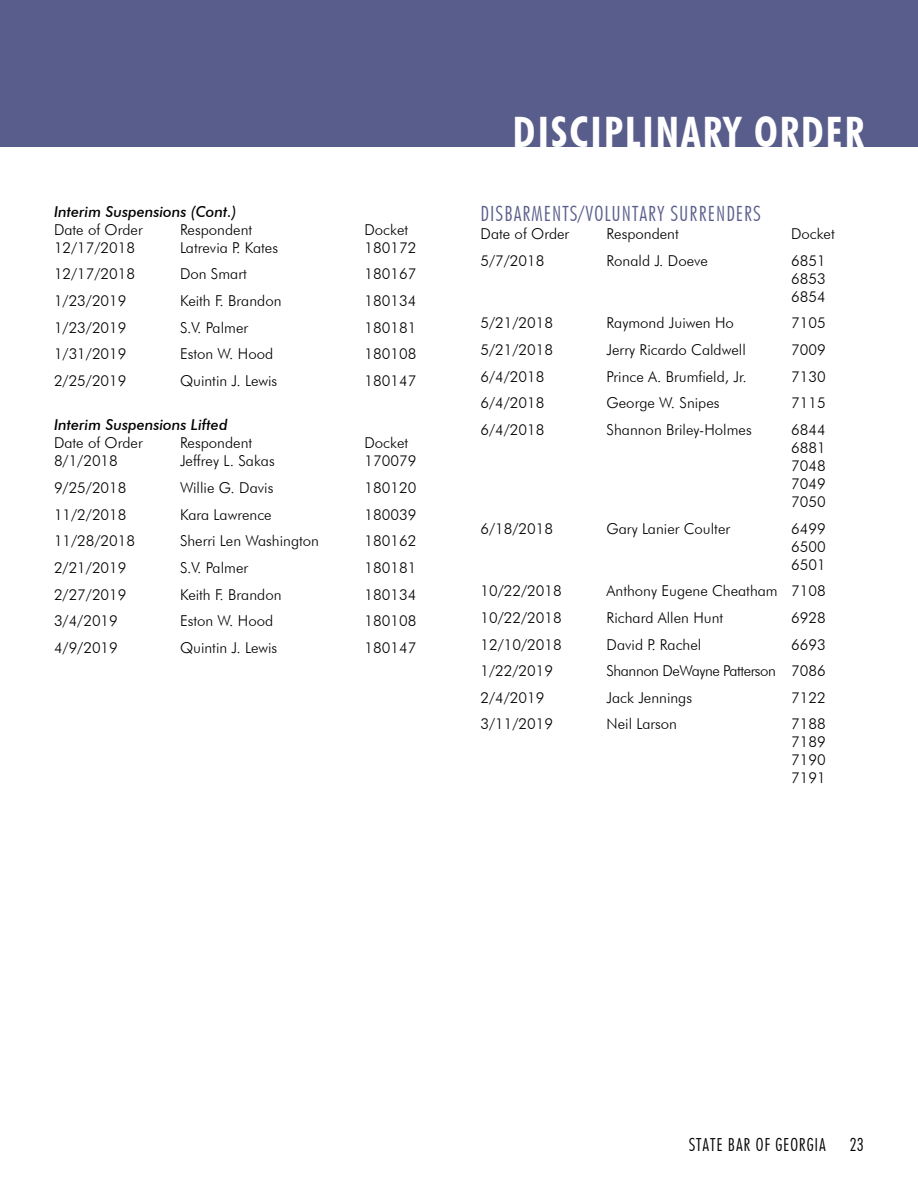
<style>
.page{position:relative;width:918px;height:1188px;background:#fff}
.page>*{position:absolute;margin:0;border:0;box-sizing:border-box;transform-origin:0 0}
.t1{font:700 condensed 42px "Futura BT";letter-spacing:.05em;color:#fff}
.t2{font:300 condensed 21px "Futura BT";letter-spacing:.05em;color:#595d8b}
.t3{font:300 condensed 18px "Futura BT";letter-spacing:.05em;color:#000}
.t4{font:300 15px/18px "Futura BT";color:#000;text-align:justify}
.t5{font:italic 500 15px "Futura BT";color:#000}
.t6{font:300 15px "Futura BT";letter-spacing:-.03em;color:#000}
</style>
<div class="page">
<div style="left:0;top:0;width:918px;height:147px;background:#595d8b"></div>
<p class="t5" style="left:54px;top:202px;width:184px">Interim Suspensions (Cont.)</p>
<p class="t4" style="left:54px;top:220px;width:90px">Date of Order</p>
<p class="t4" style="left:180px;top:220px;width:74px">Respondent</p>
<p class="t4" style="left:364px;top:220px;width:45px">Docket</p>
<p class="t4" style="left:54px;top:238px;width:83px">12/17/2018</p>
<p class="t4" style="left:180px;top:238px;width:100px">Latrevia P. Kates</p>
<p class="t4" style="left:364px;top:238px;width:53px">180172</p>
<p class="t4" style="left:54px;top:265px;width:83px">12/17/2018</p>
<p class="t4" style="left:180px;top:265px;width:68px">Don Smart</p>
<p class="t4" style="left:364px;top:265px;width:53px">180167</p>
<p class="t4" style="left:54px;top:291px;width:74px">1/23/2019</p>
<p class="t4" style="left:180px;top:291px;width:103px">Keith F. Brandon</p>
<p class="t4" style="left:364px;top:291px;width:53px">180134</p>
<p class="t4" style="left:54px;top:318px;width:74px">1/23/2019</p>
<p class="t4" style="left:180px;top:318px;width:70px">S.V. Palmer</p>
<p class="t4" style="left:364px;top:318px;width:53px">180181</p>
<p class="t4" style="left:54px;top:345px;width:74px">1/31/2019</p>
<p class="t4" style="left:180px;top:345px;width:95px">Eston W. Hood</p>
<p class="t4" style="left:364px;top:345px;width:53px">180108</p>
<p class="t4" style="left:54px;top:371px;width:74px">2/25/2019</p>
<p class="t4" style="left:180px;top:371px;width:99px">Quintin J. Lewis</p>
<p class="t4" style="left:364px;top:371px;width:53px">180147</p>
<p class="t5" style="left:54px;top:416px;width:175px">Interim Suspensions Lifted</p>
<p class="t4" style="left:54px;top:434px;width:90px">Date of Order</p>
<p class="t4" style="left:180px;top:434px;width:74px">Respondent</p>
<p class="t4" style="left:364px;top:434px;width:45px">Docket</p>
<p class="t4" style="left:54px;top:452px;width:65px">8/1/2018</p>
<p class="t4" style="left:180px;top:452px;width:96px">Jeffrey L. Sakas</p>
<p class="t4" style="left:364px;top:452px;width:53px">170079</p>
<p class="t4" style="left:54px;top:479px;width:74px">9/25/2018</p>
<p class="t4" style="left:180px;top:479px;width:95px">Willie G. Davis</p>
<p class="t4" style="left:364px;top:479px;width:53px">180120</p>
<p class="t4" style="left:54px;top:505px;width:74px">11/2/2018</p>
<p class="t4" style="left:180px;top:505px;width:93px">Kara Lawrence</p>
<p class="t4" style="left:364px;top:505px;width:53px">180039</p>
<p class="t4" style="left:54px;top:532px;width:83px">11/28/2018</p>
<p class="t4" style="left:180px;top:532px;width:141px">Sherri Len Washington</p>
<p class="t4" style="left:364px;top:532px;width:53px">180162</p>
<p class="t4" style="left:54px;top:559px;width:74px">2/21/2019</p>
<p class="t4" style="left:180px;top:559px;width:70px">S.V. Palmer</p>
<p class="t4" style="left:364px;top:559px;width:53px">180181</p>
<p class="t4" style="left:54px;top:585px;width:74px">2/27/2019</p>
<p class="t4" style="left:180px;top:585px;width:103px">Keith F. Brandon</p>
<p class="t4" style="left:364px;top:585px;width:53px">180134</p>
<p class="t4" style="left:54px;top:612px;width:65px">3/4/2019</p>
<p class="t4" style="left:180px;top:612px;width:95px">Eston W. Hood</p>
<p class="t4" style="left:364px;top:612px;width:53px">180108</p>
<p class="t4" style="left:54px;top:638px;width:65px">4/9/2019</p>
<p class="t4" style="left:180px;top:638px;width:99px">Quintin J. Lewis</p>
<p class="t4" style="left:364px;top:638px;width:53px">180147</p>
<h1 class="t1" style="left:513px;top:107px;width:352px">DISCIPLINARY ORDER</h1>
<h2 class="t2" style="left:481px;top:201px;width:282px">DISBARMENTS/VOLUNTARY SURRENDERS</h2>
<p class="t4" style="left:481px;top:225px;width:90px">Date of Order</p>
<p class="t4" style="left:607px;top:225px;width:74px">Respondent</p>
<p class="t4" style="left:791px;top:225px;width:45px">Docket</p>
<p class="t4" style="left:481px;top:251px;width:65px">5/7/2018</p>
<p class="t4" style="left:607px;top:251px;width:103px">Ronald J. Doeve</p>
<p class="t4" style="left:791px;top:251px;width:36px">6851<br>6853<br>6854</p>
<p class="t4" style="left:481px;top:314px;width:74px">5/21/2018</p>
<p class="t4" style="left:607px;top:314px;width:129px">Raymond Juiwen Ho</p>
<p class="t4" style="left:791px;top:314px;width:36px">7105</p>
<p class="t4" style="left:481px;top:341px;width:74px">5/21/2018</p>
<p class="t4" style="left:607px;top:341px;width:141px">Jerry Ricardo Caldwell</p>
<p class="t4" style="left:791px;top:341px;width:36px">7009</p>
<p class="t4" style="left:481px;top:367px;width:65px">6/4/2018</p>
<p class="t4" style="left:607px;top:367px;width:142px">Prince A. Brumfield, Jr.</p>
<p class="t4" style="left:791px;top:367px;width:36px">7130</p>
<p class="t4" style="left:481px;top:394px;width:65px">6/4/2018</p>
<p class="t4" style="left:607px;top:394px;width:114px">George W. Snipes</p>
<p class="t4" style="left:791px;top:394px;width:36px">7115</p>
<p class="t4" style="left:481px;top:421px;width:65px">6/4/2018</p>
<p class="t4" style="left:607px;top:421px;width:147px">Shannon Briley-Holmes</p>
<p class="t4" style="left:791px;top:421px;width:36px">6844<br>6881<br>7048<br>7049<br>7050</p>
<p class="t4" style="left:481px;top:519px;width:74px">6/18/2018</p>
<p class="t4" style="left:607px;top:519px;width:125px">Gary Lanier Coulter</p>
<p class="t4" style="left:791px;top:519px;width:36px">6499<br>6500<br>6501</p>
<p class="t4" style="left:481px;top:582px;width:83px">10/22/2018</p>
<p class="t4" style="left:607px;top:582px;width:221px">Anthony Eugene Cheatham 7108</p>
<p class="t4" style="left:481px;top:608px;width:83px">10/22/2018</p>
<p class="t4" style="left:607px;top:608px;width:118px">Richard Allen Hunt</p>
<p class="t4" style="left:791px;top:608px;width:36px">6928</p>
<p class="t4" style="left:481px;top:635px;width:83px">12/10/2018</p>
<p class="t4" style="left:607px;top:635px;width:96px">David P. Rachel</p>
<p class="t4" style="left:791px;top:635px;width:36px">6693</p>
<p class="t4" style="left:481px;top:662px;width:74px">1/22/2019</p>
<p class="t6" style="left:607px;top:662px;width:221px">Shannon DeWayne Patterson 7086</p>
<p class="t4" style="left:481px;top:688px;width:65px">2/4/2019</p>
<p class="t4" style="left:607px;top:688px;width:87px">Jack Jennings</p>
<p class="t4" style="left:791px;top:688px;width:36px">7122</p>
<p class="t4" style="left:481px;top:715px;width:74px">3/11/2019</p>
<p class="t4" style="left:607px;top:715px;width:72px">Neil Larson</p>
<p class="t4" style="left:791px;top:715px;width:36px">7188<br>7189<br>7190<br>7191</p>
<p class="t3" style="left:689px;top:1133px;width:138px">STATE BAR OF GEORGIA</p>
<p class="t3" style="left:850px;top:1133px;width:16px">23</p>
</div>
